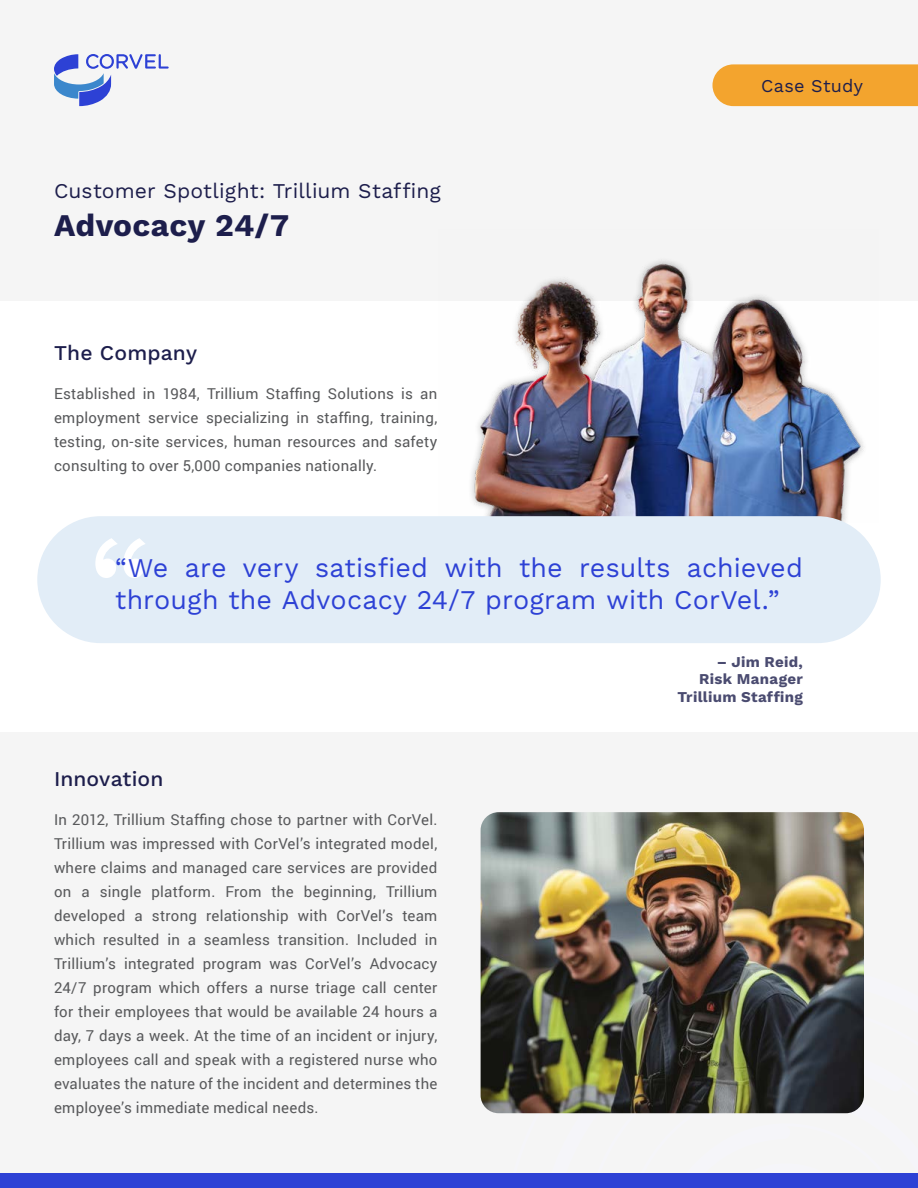
<style>
.page{position:relative;width:918px;height:1188px;background:#fff}
.page>*{position:absolute;margin:0;border:0;box-sizing:border-box;transform-origin:0 0}
.t1{font:150px "Work Sans";color:#fff}
.t2{font:700 31.5px "Work Sans";letter-spacing:.01em;color:#1d1e4c}
.t3{font:27px/32.4px "Work Sans";letter-spacing:.005em;color:#2d41d5}
.t4{font:21px "Work Sans";letter-spacing:.005em;color:#1d1e4c}
.t5{font:500 21px "Work Sans";letter-spacing:.005em;color:#1d1e4c}
.t6{font:18px "Work Sans";letter-spacing:.015em;color:#1d1e4c}
.t7{font:15px/24px "Roboto";letter-spacing:.015em;color:#58595b;text-align:justify}
.t8{font:700 15px/17.2px "Work Sans";letter-spacing:.02em;color:#4a4b70;text-align:right}
</style>
<div class="page">
<div style="left:0;top:0;width:918px;height:300px;background:#f5f5f5"></div>
<img style="left:439px;top:260px;width:439px;height:262px">
<div style="left:0;top:732px;width:918px;height:442px;background:#f5f5f5"></div>
<svg style="left:502px;top:1113px;width:416px;height:61px"></svg>
<div style="left:0;top:1174px;width:918px;height:14px;background:#2d41d5"></div>
<div style="left:712px;top:64px;width:206px;height:42px;background:#f3a42e"></div>
<svg style="left:54px;top:54px;width:115px;height:52px"></svg>
<div style="left:37px;top:516px;width:844px;height:127px;background:#e2edf7;border-radius:63px"></div>
<img style="left:481px;top:812px;width:383px;height:301px">
<h3 class="t4" style="left:54px;top:179px;width:389px">Customer Spotlight: Trillium Staffing</h3>
<h2 class="t2" style="left:54px;top:207px;width:237px">Advocacy 24/7</h2>
<h3 class="t5" style="left:54px;top:341px;width:145px">The Company</h3>
<p class="t7" style="left:54px;top:381px;width:385px">Established in 1984, Trillium Staffing Solutions is an employment service specializing in staffing, training, testing, on-site services, human resources and safety consulting to over 5,000 companies nationally.</p>
<p class="t6" style="left:761px;top:75px;width:104px">Case Study</p>
<h1 class="t1" style="left:87px;top:504px;width:67px">“</h1>
<h3 class="t3" style="left:115px;top:553px;width:689px">“We are very satisfied with the results achieved through the Advocacy 24/7 program with CorVel.”</h3>
<h3 class="t5" style="left:54px;top:767px;width:111px">Innovation</h3>
<p class="t7" style="left:54px;top:807px;width:385px">In 2012, Trillium Staffing chose to partner with CorVel.<br>Trillium was impressed with CorVel’s integrated model, where claims and managed care services are provided on a single platform. From the beginning, Trillium developed a strong relationship with CorVel’s team which resulted in a seamless transition. Included in Trillium’s integrated program was CorVel’s Advocacy 24/7 program which offers a nurse triage call center for their employees that would be available 24 hours a day, 7 days a week. At the time of an incident or injury, employees call and speak with a registered nurse who evaluates the nature of the incident and determines the employee’s immediate medical needs.</p>
<p class="t8" style="left:677px;top:654px;width:127px">– Jim Reid,<br>Risk Manager<br>Trillium Staffing</p>
</div>
